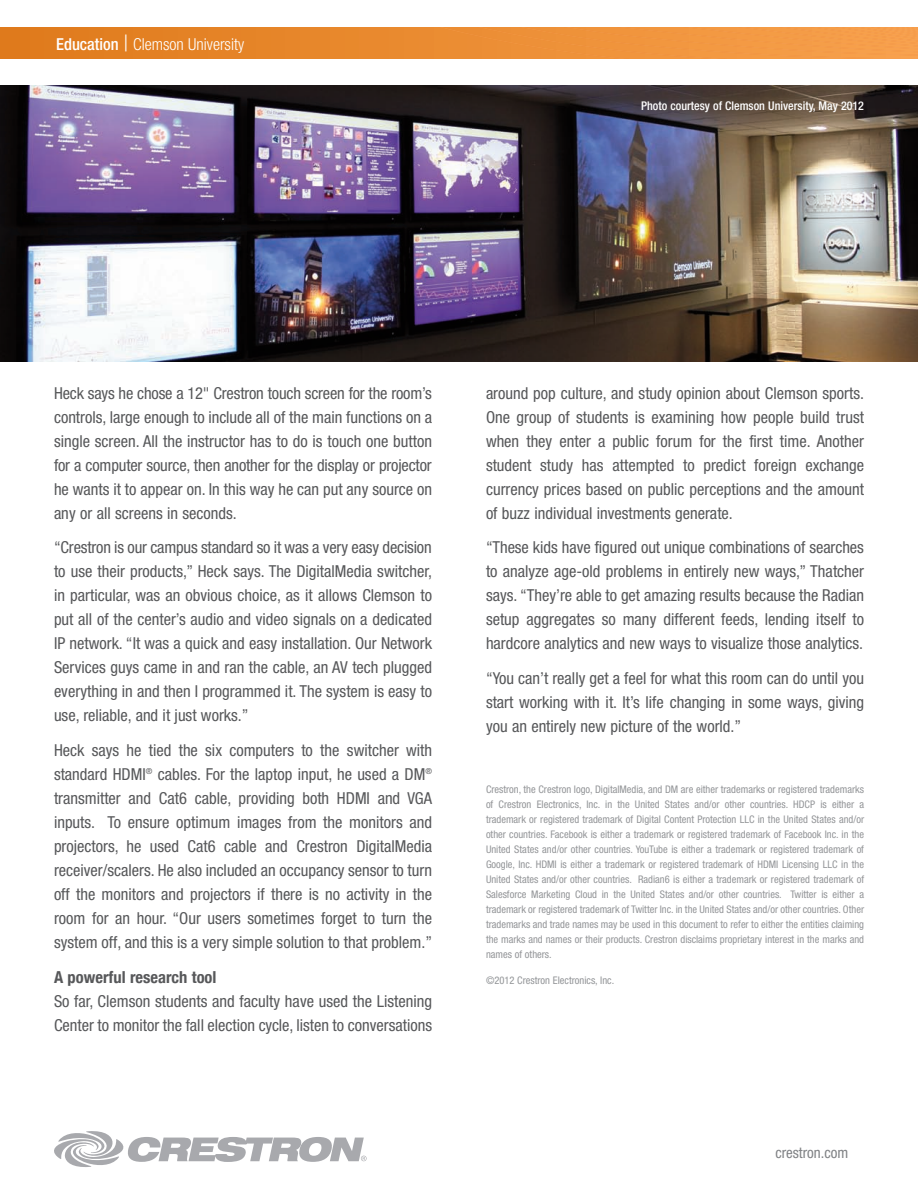
<style>
.page{position:relative;width:918px;height:1188px;background:#fff}
.page>*{position:absolute;margin:0;border:0;box-sizing:border-box;transform-origin:0 0}
.t1{font:condensed 16.5px/24px "Helvetica Neue";color:#57585a;text-align:justify}
.t2{font:300 condensed 16.5px "Helvetica Neue";color:#fff}
.t3{font:700 condensed 16.5px "Helvetica Neue";color:#57585a}
.t4{font:condensed 15px "Helvetica Neue";color:#808285}
.t5{font:500 condensed 12px "Helvetica Neue";color:#fff}
.t6{font:condensed 10.5px/15px "Helvetica Neue";color:#939598;text-align:justify}
.s1{font-weight:500}
.s2{font-stretch:expanded;font-size:22.5px}
</style>
<div class="page">
<svg style="left:54px;top:1131px;width:313px;height:36px"></svg>
<svg style="left:0;top:27px;width:918px;height:32px;background:#eb8d33"></svg>
<img style="left:0;top:86px;width:918px;height:276px">
<p class="t2" style="left:56px;top:38px;width:190px"><span class="s1">Education</span> <span class="s2">|</span> Clemson University</p>
<p class="t5" style="left:641px;top:101px;width:224px">Photo courtesy of Clemson University, May 2012</p>
<p class="t1" style="left:54px;top:382px;width:380px">Heck says he chose a 12" Crestron touch screen for the room’s controls, large enough to include all of the main functions on a single screen. All the instructor has to do is touch one button for a computer source, then another for the display or projector he wants it to appear on. In this way he can put any source on any or all screens in seconds.</p>
<p class="t1" style="left:54px;top:537px;width:380px">“Crestron is our campus standard so it was a very easy decision to use their products,” Heck says. The DigitalMedia switcher, in particular, was an obvious choice, as it allows Clemson to put all of the center’s audio and video signals on a dedicated IP network. “It was a quick and easy installation. Our Network Services guys came in and ran the cable, an AV tech plugged everything in and then I programmed it. The system is easy to use, reliable, and it just works.”</p>
<p class="t1" style="left:54px;top:740px;width:380px">Heck says he tied the six computers to the switcher with standard HDMI<sup>®</sup> cables. For the laptop input, he used a DM<sup>® </sup>transmitter and Cat6 cable, providing both HDMI and VGA inputs. To ensure optimum images from the monitors and projectors, he used Cat6 cable and Crestron DigitalMedia receiver/scalers. He also included an occupancy sensor to turn off the monitors and projectors if there is no activity in the room for an hour. “Our users sometimes forget to turn the system off, and this is a very simple solution to that problem.”</p>
<p class="t3" style="left:54px;top:967px;width:164px">A powerful research tool</p>
<p class="t1" style="left:54px;top:990px;width:380px">So far, Clemson students and faculty have used the Listening<br>Center to monitor the fall election cycle, listen to conversations</p>
<p class="t1" style="left:486px;top:382px;width:380px">around pop culture, and study opinion about Clemson sports.<br>One group of students is examining how people build trust when they enter a public forum for the first time. Another student study has attempted to predict foreign exchange currency prices based on public perceptions and the amount of buzz individual investments generate.</p>
<p class="t1" style="left:486px;top:537px;width:380px">“These kids have figured out unique combinations of searches to analyze age-old problems in entirely new ways,” Thatcher says. “They’re able to get amazing results because the Radian setup aggregates so many different feeds, lending itself to hardcore analytics and new ways to visualize those analytics.</p>
<p class="t1" style="left:486px;top:668px;width:380px">“You can’t really get a feel for what this room can do until you start working with it. It’s life changing in some ways, giving you an entirely new picture of the world.”</p>
<p class="t6" style="left:486px;top:782px;width:380px">Crestron, the Crestron logo, DigitalMedia, and DM are either trademarks or registered trademarks of Crestron Electronics, Inc. in the United States and/or other countries. HDCP is either a trademark or registered trademark of Digital Content Protection LLC in the United States and/or other countries. Facebook is either a trademark or registered trademark of Facebook Inc. in the United States and/or other countries. YouTube is either a trademark or registered trademark of Google, Inc. HDMI is either a trademark or registered trademark of HDMI Licensing LLC in the United States and/or other countries. Radian6 is either a trademark or registered trademark of Salesforce Marketing Cloud in the United States and/or other countries. Twitter is either a trademark or registered trademark of Twitter Inc. in the United States and/or other countries. Other trademarks and trade names may be used in this document to refer to either the entities claiming the marks and names or their products. Crestron disclaims proprietary interest in the marks and names of others.</p>
<p class="t6" style="left:486px;top:973px;width:130px">©2012 Crestron Electronics, Inc.</p>
<p class="t4" style="left:775px;top:1148px;width:75px">crestron.com</p>
</div>
